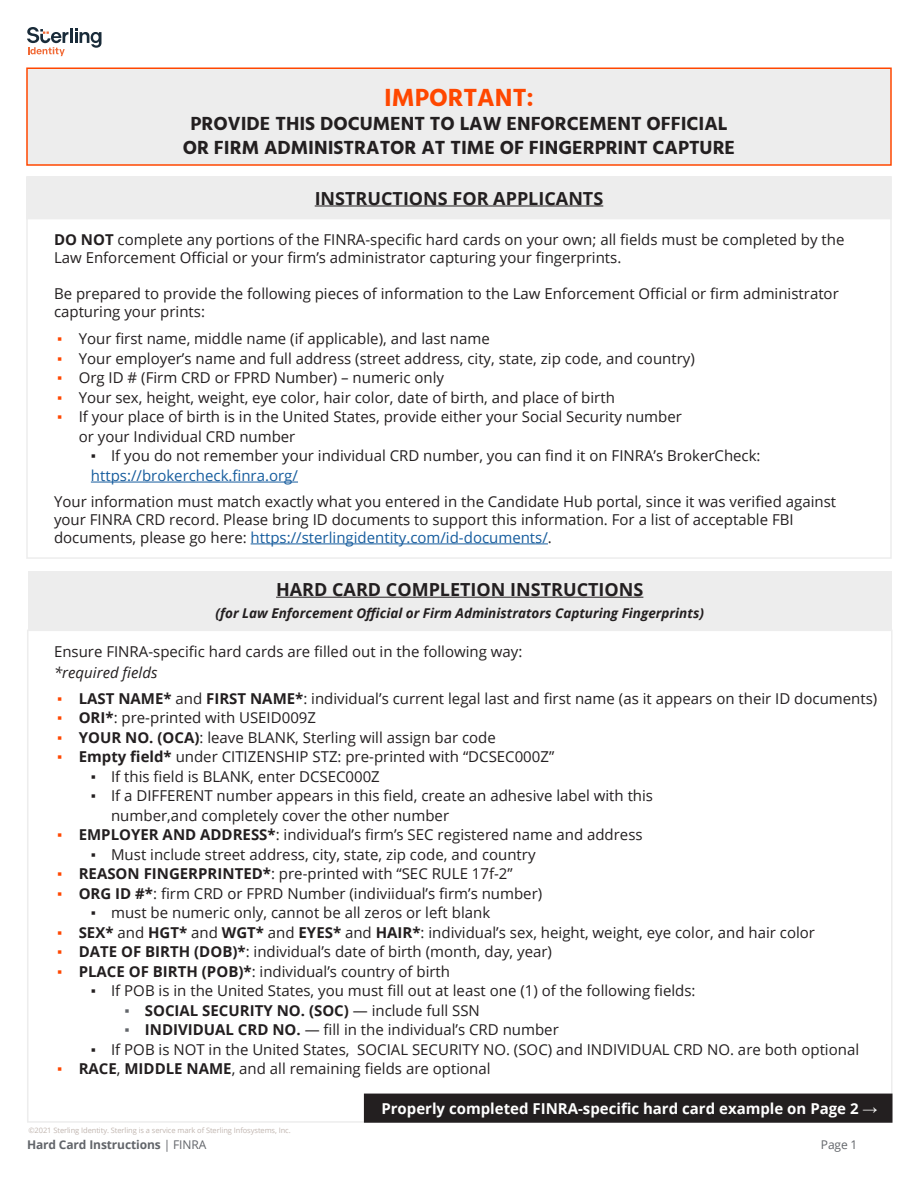
<style>
.page{position:relative;width:918px;height:1188px;background:#fff}
.page>*{position:absolute;margin:0;border:0;box-sizing:border-box;transform-origin:0 0}
.t1{font:700 25.5px "Hind";color:#ff4700}
.t2{font:700 19.5px/23.4px "Hind";color:#231f20;text-align:center}
.t3{font:700 18px "Open Sans";color:#231f20}
.t4{font:15px/18px "Open Sans";color:#231f20}
.t5{font:700 15px "Open Sans";color:#fff}
.t6{font:700 15px "Open Sans";color:#231f20}
.t7{font:italic 15px "Open Sans";color:#231f20}
.t8{font:italic 700 13.5px "Open Sans";color:#231f20}
.t9{font:700 12px "Open Sans";letter-spacing:-.01em;color:#62656a}
.t10{font:12px "Open Sans";color:#62656a}
.Body_9pt{font:7.5px "Open Sans";letter-spacing:-.01em;color:#c1b6b0}
.s1{font-weight:700}
.s2{font-family:"Arial";color:#ff4700}
.s3{font-family:"Arial"}
.s4{color:#175d9e}
.s5{font-family:"Arial";font-weight:400;color:#62656a}
.s6{font-weight:400}
.s7{font-family:"Arial";color:#62656a}
</style>
<div class="page">
<hr style="left:70px;top:28px;width:3px;height:15px;background:#192b39">
<svg style="left:75px;top:28px;width:26px;height:20px"></svg>
<svg style="left:27px;top:27px;width:41px;height:29px"></svg>
<div style="left:28px;top:571px;width:864px;height:59px;background:#ededed"></div>
<hr style="left:276px;top:597px;width:367px;height:1px;background:#231f20">
<div style="left:27px;top:68px;width:864px;height:97px;background:#ededed"></div>
<div style="left:26px;top:68px;width:866px;height:98px;border:2px solid #ff4700"></div>
<div style="left:27px;top:177px;width:864px;height:42px;background:#ededed"></div>
<hr style="left:315px;top:206px;width:288px;height:1px;background:#231f20">
<div style="left:26px;top:176px;width:866px;height:43px;border:2px solid #ededed"></div>
<hr style="left:91px;top:482px;width:207px;height:1px;background:#175d9e">
<hr style="left:251px;top:544px;width:297px;height:1px;background:#175d9e">
<div style="left:26px;top:177px;width:866px;height:382px;border:2px solid #ededed"></div>
<div style="left:365px;top:1094px;width:527px;height:28px;background:#231f20"></div>
<div style="left:364px;top:1094px;width:528px;height:29px;border:2px solid #231f20"></div>
<p class="t1" style="left:384px;top:83px;width:151px">IMPORTANT:</p>
<p class="t2" style="left:183px;top:112px;width:554px">PROVIDE THIS DOCUMENT TO LAW ENFORCEMENT OFFICIAL<br>OR FIRM ADMINISTRATOR AT TIME OF FINGERPRINT CAPTURE</p>
<p class="t3" style="left:315px;top:185px;width:290px">INSTRUCTIONS FOR APPLICANTS</p>
<p class="t4" style="left:54px;top:230px;width:792px"><span class="s1">DO NOT</span> complete any portions of the FINRA-specific hard cards on your own; all fields must be completed by the<br>Law Enforcement Official or your firm’s administrator capturing your fingerprints.</p>
<p class="t4" style="left:54px;top:284px;width:786px">Be prepared to provide the following pieces of information to the Law Enforcement Official or firm administrator capturing your prints:</p>
<p class="t4" style="left:57px;top:330px;width:434px"><span class="s2">▪</span> Your first name, middle name (if applicable), and last name</p>
<p class="t4" style="left:57px;top:349px;width:639px"><span class="s2">▪</span> Your employer’s name and full address (street address, city, state, zip code, and country)</p>
<p class="t4" style="left:57px;top:369px;width:388px"><span class="s2">▪</span> Org ID # (Firm CRD or FPRD Number) – numeric only</p>
<p class="t4" style="left:57px;top:388px;width:559px"><span class="s2">▪</span> Your sex, height, weight, eye color, hair color, date of birth, and place of birth</p>
<p class="t4" style="left:79px;top:407px;width:605px;line-height:19.5px;text-indent:-22px"><span class="s2">▪</span> If your place of birth is in the United States, provide either your Social Security number or your Individual CRD number</p>
<p class="t4" style="left:91px;top:446px;width:671px;line-height:19.5px"><span class="s3">▪</span> If you do not remember your individual CRD number, you can find it on FINRA’s BrokerCheck: <span class="s4">https://brokercheck.finra.org/</span></p>
<p class="t4" style="left:54px;top:492px;width:784px">Your information must match exactly what you entered in the Candidate Hub portal, since it was verified against your FINRA CRD record. Please bring ID documents to support this information. For a list of acceptable FBI documents, please go here: <span class="s4">https://sterlingidentity.com/id-documents/</span>.</p>
<p class="t3" style="left:276px;top:577px;width:369px">HARD CARD COMPLETION INSTRUCTIONS</p>
<p class="t8" style="left:216px;top:604px;width:490px">(for Law Enforcement Official or Firm Administrators Capturing Fingerprints)</p>
<p class="t4" style="left:54px;top:642px;width:470px">Ensure FINRA-specific hard cards are filled out in the following way:</p>
<p class="t7" style="left:54px;top:663px;width:105px">*required fields</p>
<p class="t4" style="left:57px;top:689px;width:822px"><span class="s2">▪</span> <span class="s1">LAST NAME*</span> and <span class="s1">FIRST NAME*</span>: individual’s current legal last and first name (as it appears on their ID documents)</p>
<p class="t4" style="left:57px;top:709px;width:260px"><span class="s2">▪</span> <span class="s1">ORI*</span>: pre-printed with USEID009Z</p>
<p class="t4" style="left:57px;top:728px;width:440px"><span class="s2">▪</span> <span class="s1">YOUR NO. (OCA)</span>: leave BLANK, Sterling will assign bar code</p>
<p class="t4" style="left:57px;top:748px;width:499px"><span class="s2">▪</span> <span class="s1">Empty field*</span> under CITIZENSHIP STZ: pre-printed with “DCSEC000Z”</p>
<p class="t4" style="left:91px;top:767px;width:291px"><span class="s3">▪</span> If this field is BLANK, enter DCSEC000Z</p>
<p class="t4" style="left:111px;top:786px;width:544px;line-height:19.5px;text-indent:-20px"><span class="s3">▪</span> If a DIFFERENT number appears in this field, create an adhesive label with this number,and completely cover the other number</p>
<p class="t4" style="left:57px;top:826px;width:587px"><span class="s2">▪</span> <span class="s1">EMPLOYER AND ADDRESS*</span>: individual’s firm’s SEC registered name and address</p>
<p class="t4" style="left:91px;top:845px;width:446px"><span class="s3">▪</span> Must include street address, city, state, zip code, and country</p>
<p class="t4" style="left:57px;top:865px;width:457px"><span class="s2">▪</span> <span class="s1">REASON FINGERPRINTED*</span>: pre-printed with “SEC RULE 17f-2”</p>
<p class="t4" style="left:57px;top:884px;width:487px"><span class="s2">▪</span> <span class="s1">ORG ID #*</span>: firm CRD or FPRD Number (indiviidual’s firm’s number)</p>
<p class="t4" style="left:91px;top:904px;width:401px"><span class="s3">▪</span> must be numeric only, cannot be all zeros or left blank</p>
<p class="t4" style="left:57px;top:923px;width:759px"><span class="s2">▪</span> <span class="s1">SEX*</span> and <span class="s1">HGT*</span> and <span class="s1">WGT*</span> and <span class="s1">EYES*</span> and <span class="s1">HAIR*</span>: individual’s sex, height, weight, eye color, and hair color</p>
<p class="t4" style="left:57px;top:943px;width:496px"><span class="s2">▪</span> <span class="s1">DATE OF BIRTH (DOB)*</span>: individual’s date of birth (month, day, year)</p>
<p class="t4" style="left:57px;top:962px;width:395px"><span class="s2">▪</span> <span class="s1">PLACE OF BIRTH (POB)*</span>: individual’s country of birth</p>
<p class="t4" style="left:91px;top:982px;width:606px"><span class="s3">▪</span> If POB is in the United States, you must fill out at least one (1) of the following fields:</p>
<p class="t6" style="left:125px;top:1000px;width:357px"><span class="s5">▪</span> SOCIAL SECURITY NO. (SOC) <span class="s6">— include full SSN</span></p>
<p class="t4" style="left:125px;top:1021px;width:436px"><span class="s7">▪</span> <span class="s1">INDIVIDUAL CRD NO.</span> — fill in the individual’s CRD number</p>
<p class="t4" style="left:91px;top:1040px;width:770px"><span class="s3">▪</span> If POB is NOT in the United States, SOCIAL SECURITY NO. (SOC) and INDIVIDUAL CRD NO. are both optional</p>
<p class="t4" style="left:57px;top:1060px;width:435px"><span class="s2">▪</span> <span class="s1">RACE</span>, <span class="s1">MIDDLE NAME</span>, and all remaining fields are optional</p>
<p class="t5" style="left:381px;top:1098px;width:498px">Properly completed FINRA-specific hard card example on Page 2 <span class="s3">→</span></p>
<p class="Body_9pt" style="left:28px;top:1125px;width:264px">©2021 Sterling Identity. Sterling is a service mark of Sterling Infosystems, Inc.</p>
<p class="t9" style="left:27px;top:1136px;width:181px">Hard Card Instructions <span class="s6">| FINRA</span></p>
<p class="t10" style="left:821px;top:1136px;width:38px">Page 1</p>
</div>
